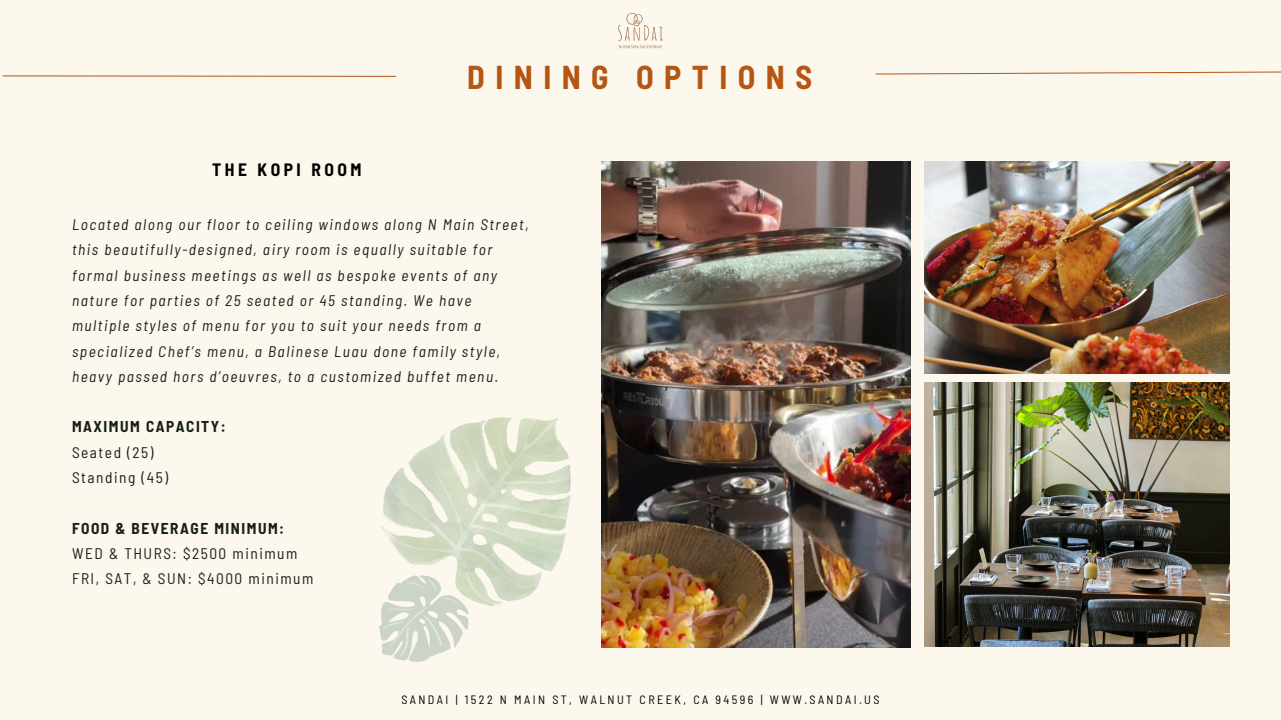
<style>
.page{position:relative;width:1281px;height:720px;background:#fcf8ed}
.page>*{position:absolute;margin:0;border:0;box-sizing:border-box;transform-origin:0 0}
.t1{font:700 semi-condensed 32.25px "Barlow";letter-spacing:.325em;color:#b55614}
.t2{font:700 semi-condensed 17.5px "Barlow";letter-spacing:.2em;color:#000}
.t3{font:italic semi-condensed 15.38px/25.2px "Barlow";letter-spacing:.1em;color:#181f1a}
.t4{font:semi-condensed 15.38px "Barlow";letter-spacing:.1em;color:#181f1a}
.t5{font:700 semi-condensed 15.38px "Barlow";letter-spacing:.1em;color:#181f1a}
.t6{font:semi-condensed 12.12px "Barlow";letter-spacing:.2em;color:#000}
</style>
<div class="page">
<svg style="left:2px;top:75px;width:394px;height:2px"></svg>
<svg style="left:875px;top:71px;width:406px;height:4px"></svg>
<img style="left:618px;top:14px;width:44px;height:34px">
<img style="left:601px;top:161px;width:310px;height:487px">
<img style="left:924px;top:161px;width:305px;height:212px">
<img style="left:381px;top:417px;width:190px;height:189px">
<svg style="left:379px;top:569px;width:97px;height:93px"></svg>
<img style="left:924px;top:383px;width:305px;height:263px">
<p class="t2" style="left:212px;top:158px;width:151px">THE KOPI ROOM</p>
<p class="t1" style="left:467px;top:57px;width:346px">DINING OPTIONS</p>
<p class="t3" style="left:72px;top:211px;width:458px">Located along our floor to ceiling windows along N Main Street, this beautifully-designed, airy room is equally suitable for formal business meetings as well as bespoke events of any nature for parties of 25 seated or 45 standing. We have multiple styles of menu for you to suit your needs from a specialized Chef’s menu, a Balinese Luau done family style, heavy passed hors d’oeuvres, to a customized buffet menu.</p>
<p class="t5" style="left:72px;top:417px;width:155px">MAXIMUM CAPACITY:</p>
<p class="t4" style="left:72px;top:442px;width:83px">Seated (25)</p>
<p class="t4" style="left:72px;top:468px;width:97px">Standing (45)</p>
<p class="t5" style="left:72px;top:518px;width:214px">FOOD &amp; BEVERAGE MINIMUM:</p>
<p class="t4" style="left:72px;top:544px;width:227px">WED &amp; THURS: $2500 minimum</p>
<p class="t4" style="left:72px;top:569px;width:243px">FRI, SAT, &amp; SUN: $4000 minimum</p>
<p class="t6" style="left:401px;top:692px;width:479px">SANDAI | 1522 N MAIN ST, WALNUT CREEK, CA 94596 | WWW.SANDAI.US</p>
</div>
